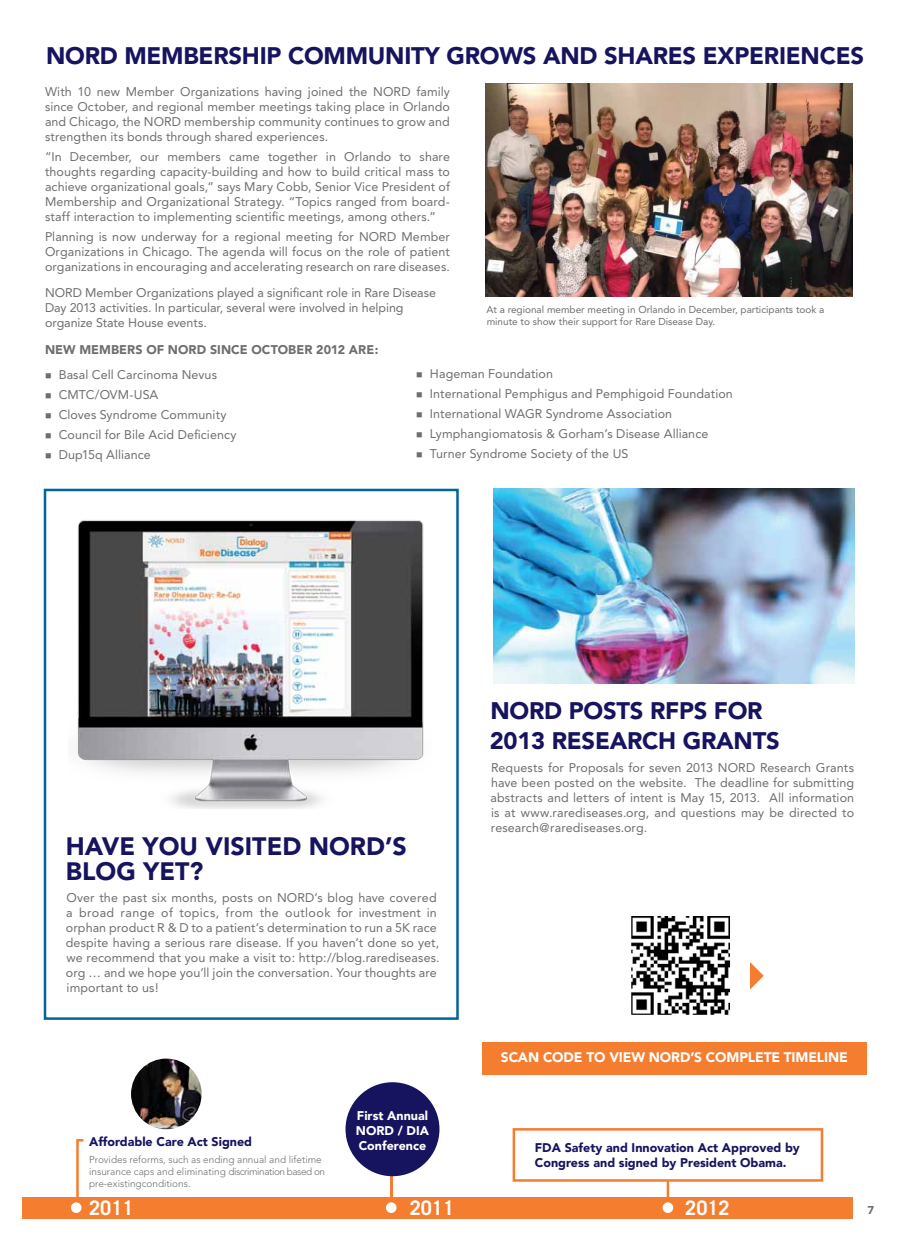
<style>
.page{position:relative;width:900px;height:1238px;background:#fff}
.page>*{position:absolute;margin:0;border:0;box-sizing:border-box;transform-origin:0 0}
.t1{font:900 25px "Avenir";color:#16145f}
.t2{font:900 23.75px "Avenir";letter-spacing:-.01em;color:#16145f}
.t3{font:700 20px "Trade Gothic";color:#fff}
.t4{font:900 13.75px "Avenir";letter-spacing:-.01em;color:#fff}
.t5{font:12.5px/15px "Avenir";letter-spacing:.005em;color:#6d6e71;text-align:justify}
.t6{font:900 12.5px/15px "Avenir";color:#16145f}
.t7{font:900 12.5px "Avenir";letter-spacing:.005em;color:#6d6e71}
.t8{font:900 12.5px/15px "Avenir";color:#fff;text-align:justify}
.t9{font:900 11.25px "Avenir";color:#6d6e71}
.t10{font:300 10px/12px "Avenir";color:#6d6e71}
.t11{font:10px/12px "Avenir";color:#6d6e71}
</style>
<div class="page">
<div style="left:22px;top:1196px;width:831px;height:22px;background:#f47d30"></div>
<hr style="left:390px;top:1159px;width:3px;height:42px;background:#f47d30">
<svg style="left:76px;top:1139px;width:7px;height:58px"></svg>
<div style="left:346px;top:1082px;width:93px;height:94px;background:#16145f;border-radius:50%"></div>
<svg style="left:513px;top:1128px;width:310px;height:69px"></svg>
<div style="left:71px;top:1202px;width:11px;height:11px;background:#fff;border-radius:50%"></div>
<div style="left:386px;top:1202px;width:11px;height:11px;background:#fff;border-radius:50%"></div>
<div style="left:663px;top:1202px;width:10px;height:11px;background:#fff;border-radius:50%"></div>
<img style="left:131px;top:1058px;width:71px;height:71px;border-radius:35px">
<div style="left:44px;top:489px;width:415px;height:530px;border:2px solid #00659d"></div>
<img style="left:485px;top:84px;width:367px;height:212px">
<div style="left:482px;top:1042px;width:384px;height:32px;background:#f47d30"></div>
<img style="left:77px;top:520px;width:347px;height:289px">
<img style="left:494px;top:489px;width:361px;height:195px">
<img style="left:632px;top:916px;width:98px;height:98px">
<div style="left:629px;top:913px;width:104px;height:104px;border:2px solid #fff"></div>
<svg style="left:750px;top:962px;width:14px;height:27px"></svg>
<h2 class="t2" style="left:46px;top:41px;width:38px">NORD</h2>
<h2 class="t2" style="left:124px;top:41px;width:741px">Membership Commun ity Grows an d Shares Experiences</h2>
<p class="t5" style="left:45px;top:84px;width:406px">With 10 new Member Organizations having joined the NORD family since October, and regional member meetings taking place in Orlando and Chicago, the NORD membership community continues to grow and strengthen its bonds through shared experiences.</p>
<p class="t5" style="left:45px;top:149px;width:407px">“I n December, our members came together in Orlando to share thoughts regarding capacity-building and how to build critical mass to achieve organizational goals,” says M ary Cobb, Senior Vice President of M embership and Organizational Strategy. “Topics ranged from board&shy;staff interaction to implementing scientific meetings, among others.”</p>
<p class="t5" style="left:45px;top:229px;width:407px">Planning is now underway for a regional meeting for NORD Member Organizations in Chicago. The agenda will focus on the role of patient organizations in encouraging and accelerating research on rare diseases.</p>
<p class="t5" style="left:45px;top:285px;width:393px;text-align:left">NORD M ember Organizations played a significant role in Rare Disease<br>Day 2013 activities. I n particular, several were involved in helping organize State House events.</p>
<p class="t11" style="left:486px;top:303px;width:339px">At a regional member meeting in Orlando in December, participants took a minute to show their support for Rare Disease Day.</p>
<p class="t7" style="left:45px;top:342px;width:45px">NEW MEMBERS</p>
<p class="t7" style="left:146px;top:342px;width:42px">OF NORD</p>
<p class="t7" style="left:210px;top:342px;width:70px">SI NCE OCTOBER</p>
<p class="t7" style="left:316px;top:342px;width:64px">2012 ARE :</p>
<p class="t5" style="left:45px;top:367px;width:174px">■ Basal Cell Carcinoma Nevus</p>
<p class="t5" style="left:45px;top:387px;width:98px">■ CMTC/OVM -USA</p>
<p class="t5" style="left:45px;top:407px;width:183px">■ Cloves Syndrome Community</p>
<p class="t5" style="left:45px;top:427px;width:193px">■ Council for Bile Acid Deficiency</p>
<p class="t5" style="left:45px;top:447px;width:107px">■ Dup15q Alliance</p>
<p class="t5" style="left:416px;top:366px;width:138px">■ Hageman Foundation</p>
<p class="t5" style="left:416px;top:386px;width:318px">■ I nternational Pemphigus and Pemphigoid Foundation</p>
<p class="t5" style="left:416px;top:406px;width:110px">■ I nternational WAGR</p>
<p class="t5" style="left:546px;top:406px;width:128px">Syndrome Association</p>
<p class="t5" style="left:416px;top:426px;width:294px">■ Lymphangiomatosis &amp; Gorham’s Disease Alliance</p>
<p class="t5" style="left:416px;top:446px;width:205px">■ Turner Syndrome Society of the US</p>
<h1 class="t1" style="left:66px;top:831px;width:283px">Have You Visited NORD</h1>
<h1 class="t1" style="left:385px;top:831px;width:23px">’s</h1>
<h1 class="t1" style="left:66px;top:856px;width:139px">Blog Yet?</h1>
<p class="t5" style="left:66px;top:890px;width:375px;text-align:left">Over the past six months, posts on NORD’s blog have covered a broad range of topics, from the outlook for investment in orphan product R &amp; D to a patient’s determination to run a 5K race despite having a serious rare disease. If you haven’t done so yet, we recommend that you make a visit to: http://blog.rarediseases. org … and we hope you’ll join the conversation. Your thoughts are important to us!</p>
<h2 class="t2" style="left:490px;top:696px;width:38px">NORD</h2>
<h2 class="t2" style="left:569px;top:696px;width:96px">Posts RFPS</h2>
<h2 class="t2" style="left:714px;top:696px;width:17px">FOR</h2>
<h2 class="t2" style="left:490px;top:726px;width:77px">2013 RESE</h2>
<h2 class="t2" style="left:610px;top:726px;width:157px">ARCH GRANTS</h2>
<p class="t5" style="left:491px;top:760px;width:365px">Requests for Proposals for seven 2013 NORD Research Grants have been posted on the website. The deadline for submitting abstracts and letters of intent is M ay 15, 2013. All information is at www.rarediseases.org, and questions may be directed to research@rarediseases.org.</p>
<p class="t6" style="left:89px;top:1133px;width:164px">Affordable Care Act Signed</p>
<p class="t10" style="left:89px;top:1153px;width:237px">Provides reforms, such as ending annual and lifetime insurance caps and eliminating discrimination based on pre-existingconditions.</p>
<p class="t8" style="left:356px;top:1108px;width:75px">First Annual NORD / DIA Conference</p>
<p class="t4" style="left:501px;top:1048px;width:63px">SCAN CODE</p>
<p class="t4" style="left:586px;top:1048px;width:33px">TO VIEW</p>
<p class="t4" style="left:649px;top:1048px;width:22px">NORD</p>
<p class="t4" style="left:690px;top:1048px;width:35px">’s COMPLETE</p>
<p class="t4" style="left:784px;top:1048px;width:9px">TIMELI</p>
<p class="t4" style="left:828px;top:1048px;width:19px">NE</p>
<p class="t6" style="left:535px;top:1140px;width:267px">FDA Safety and Innovation Act Approved by<br>Congress and signed by President Obama.</p>
<h3 class="t3" style="left:89px;top:1195px;width:46px">2011</h3>
<h3 class="t3" style="left:410px;top:1195px;width:46px">2011</h3>
<h3 class="t3" style="left:685px;top:1195px;width:46px">2012</h3>
<p class="t9" style="left:867px;top:1203px;width:8px">7</p>
</div>
